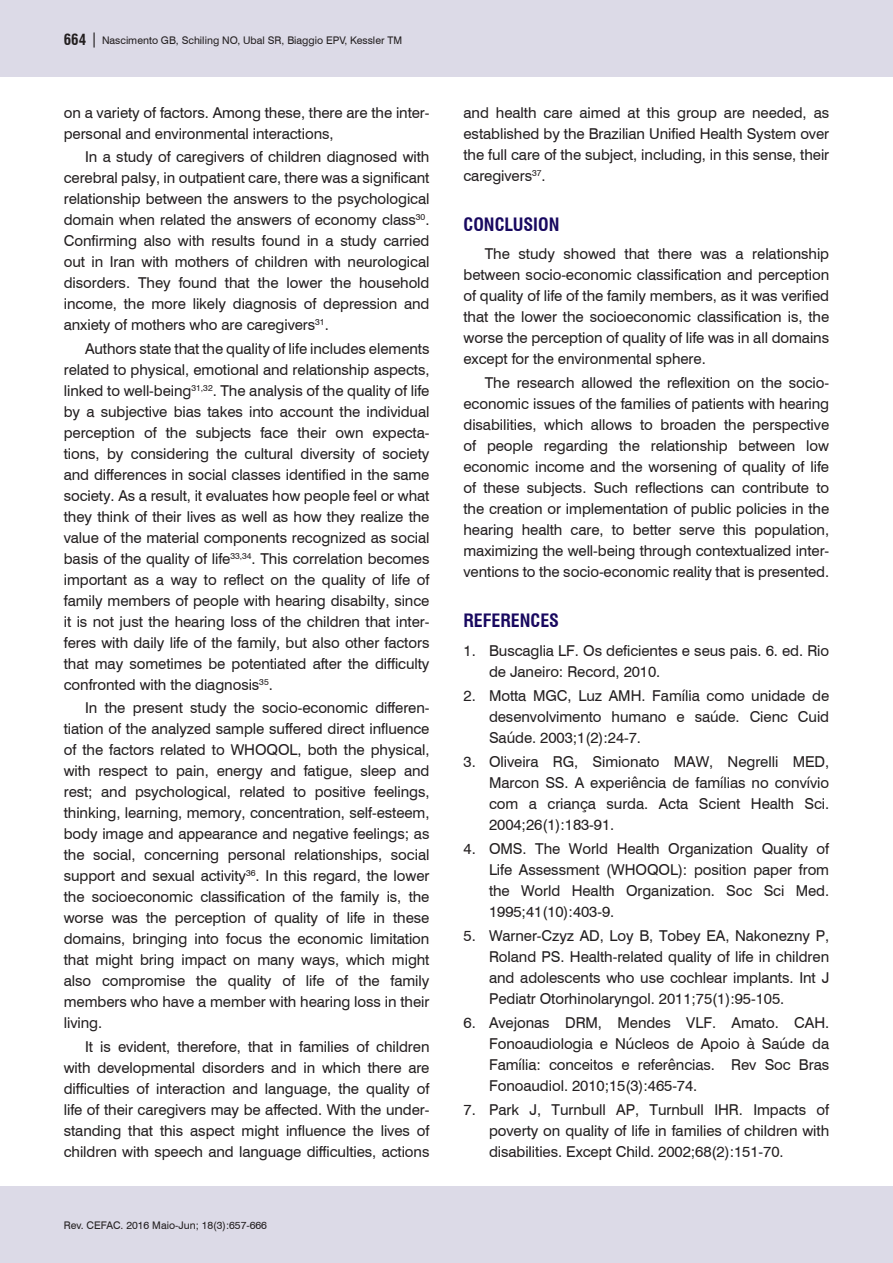
<style>
.page{position:relative;width:893px;height:1263px;background:#fff}
.page>*{position:absolute;margin:0;border:0;box-sizing:border-box;transform-origin:0 0}
.Nivel_1{font:700 condensed 18px "Swiss 721 BT";color:#18085f}
.Corpo_do_texto_INGL{font:15px/21px "Swiss 721 BT";letter-spacing:-.005em;color:#231f20;text-align:justify}
.t1{font:10.5px "Swiss 721 BT";color:#231f20}
.s1{font-weight:700;font-stretch:condensed;font-size:15px}
.s2{font-size:15px}
</style>
<div class="page">
<div style="left:0;top:1186px;width:893px;height:77px;background:#dcdae7"></div>
<div style="left:0;top:0;width:893px;height:77px;background:#dcdae7"></div>
<p class="t1" style="left:64px;top:33px;width:340px"><span class="s1">664</span> <span class="s2">|</span> Nascimento GB, Schiling NO, Ubal SR, Biaggio EPV, Kessler TM</p>
<p class="Corpo_do_texto_INGL" style="left:64px;top:101px;width:367px">on a variety of factors. Among these, there are the inter&shy;personal and environmental interactions,</p>
<p class="Corpo_do_texto_INGL" style="left:64px;top:146px;width:367px;text-indent:21px">In a study of caregivers of children diagnosed with cerebral palsy, in outpatient care, there was a significant relationship between the answers to the psychological domain when related the answers of economy class<sup>30</sup>.<br>Confirming also with results found in a study carried out in Iran with mothers of children with neurological disorders. They found that the lower the household income, the more likely diagnosis of depression and anxiety of mothers who are caregivers<sup>31</sup>.</p>
<p class="Corpo_do_texto_INGL" style="left:64px;top:337px;width:367px;text-indent:21px">Authors state that the quality of life includes elements related to physical, emotional and relationship aspects, linked to well-being<sup>31,32</sup>. The analysis of the quality of life by a subjective bias takes into account the individual perception of the subjects face their own expecta&shy;tions, by considering the cultural diversity of society and differences in social classes identified in the same society. As a result, it evaluates how people feel or what they think of their lives as well as how they realize the value of the material components recognized as social basis of the quality of life<sup>33,34</sup>. This correlation becomes important as a way to reflect on the quality of life of family members of people with hearing disabilty, since it is not just the hearing loss of the children that inter&shy;feres with daily life of the family, but also other factors that may sometimes be potentiated after the difficulty confronted with the diagnosis<sup>35</sup>.</p>
<p class="Corpo_do_texto_INGL" style="left:64px;top:697px;width:367px;text-indent:21px">In the present study the socio-economic differen&shy;tiation of the analyzed sample suffered direct influence of the factors related to WHOQOL, both the physical, with respect to pain, energy and fatigue, sleep and rest; and psychological, related to positive feelings, thinking, learning, memory, concentration, self-esteem, body image and appearance and negative feelings; as the social, concerning personal relationships, social support and sexual activity<sup>36</sup>. In this regard, the lower the socioeconomic classification of the family is, the worse was the perception of quality of life in these domains, bringing into focus the economic limitation that might bring impact on many ways, which might also compromise the quality of life of the family members who have a member with hearing loss in their living.</p>
<p class="Corpo_do_texto_INGL" style="left:64px;top:1035px;width:367px;text-indent:21px">It is evident, therefore, that in families of children with developmental disorders and in which there are difficulties of interaction and language, the quality of life of their caregivers may be affected. With the under&shy;standing that this aspect might influence the lives of children with speech and language difficulties, actions</p>
<p class="t1" style="left:64px;top:1218px;width:205px">Rev. CEFAC. 2016 Maio-Jun; 18(3):657-666</p>
<p class="Corpo_do_texto_INGL" style="left:463px;top:101px;width:367px">and health care aimed at this group are needed, as established by the Brazilian Unified Health System over the full care of the subject, including, in this sense, their caregivers<sup>37</sup>.</p>
<p class="Nivel_1" style="left:463px;top:213px;width:97px">CONCLUSION</p>
<p class="Corpo_do_texto_INGL" style="left:463px;top:243px;width:367px;text-indent:21px">The study showed that there was a relationship between socio-economic classification and perception of quality of life of the family members, as it was verified that the lower the socioeconomic classification is, the worse the perception of quality of life was in all domains except for the environmental sphere.</p>
<p class="Corpo_do_texto_INGL" style="left:463px;top:372px;width:367px;text-indent:21px">The research allowed the reflexition on the socio&shy;economic issues of the families of patients with hearing disabilities, which allows to broaden the perspective of people regarding the relationship between low economic income and the worsening of quality of life of these subjects. Such reflections can contribute to the creation or implementation of public policies in the hearing health care, to better serve this population, maximizing the well-being through contextualized inter&shy;ventions to the socio-economic reality that is presented.</p>
<p class="Nivel_1" style="left:463px;top:610px;width:97px">REFERENCES</p>
<p class="Corpo_do_texto_INGL" style="left:489px;top:639px;width:342px;text-indent:-26px">1. Buscaglia LF. Os deficientes e seus pais. 6. ed. Rio de Janeiro: Record, 2010.</p>
<p class="Corpo_do_texto_INGL" style="left:489px;top:684px;width:342px;text-indent:-26px">2. Motta MGC, Luz AMH. Família como unidade de desenvolvimento humano e saúde. Cienc Cuid Saúde. 2003;1(2):24-7.</p>
<p class="Corpo_do_texto_INGL" style="left:489px;top:750px;width:342px;text-indent:-26px">3. Oliveira RG, Simionato MAW, Negrelli MED, Marcon SS. A experiência de famílias no convívio com a criança surda. Acta Scient Health Sci.<br>2004;26(1):183-91.</p>
<p class="Corpo_do_texto_INGL" style="left:489px;top:837px;width:342px;text-indent:-26px">4. OMS. The World Health Organization Quality of Life Assessment (WHOQOL): position paper from the World Health Organization. Soc Sci Med.<br>1995;41(10):403-9.</p>
<p class="Corpo_do_texto_INGL" style="left:489px;top:924px;width:342px;text-indent:-26px">5. Warner-Czyz AD, Loy B, Tobey EA, Nakonezny P, Roland PS. Health-related quality of life in children and adolescents who use cochlear implants. Int J Pediatr Otorhinolaryngol. 2011;75(1):95-105.</p>
<p class="Corpo_do_texto_INGL" style="left:489px;top:1011px;width:342px;text-indent:-26px">6. Avejonas DRM, Mendes VLF. Amato. CAH.<br>Fonoaudiologia e Núcleos de Apoio à Saúde da Família: conceitos e referências. Rev Soc Bras Fonoaudiol. 2010;15(3):465-74.</p>
<p class="Corpo_do_texto_INGL" style="left:489px;top:1098px;width:342px;text-indent:-26px">7. Park J, Turnbull AP, Turnbull IHR. Impacts of poverty on quality of life in families of children with disabilities. Except Child. 2002;68(2):151-70.</p>
</div>
